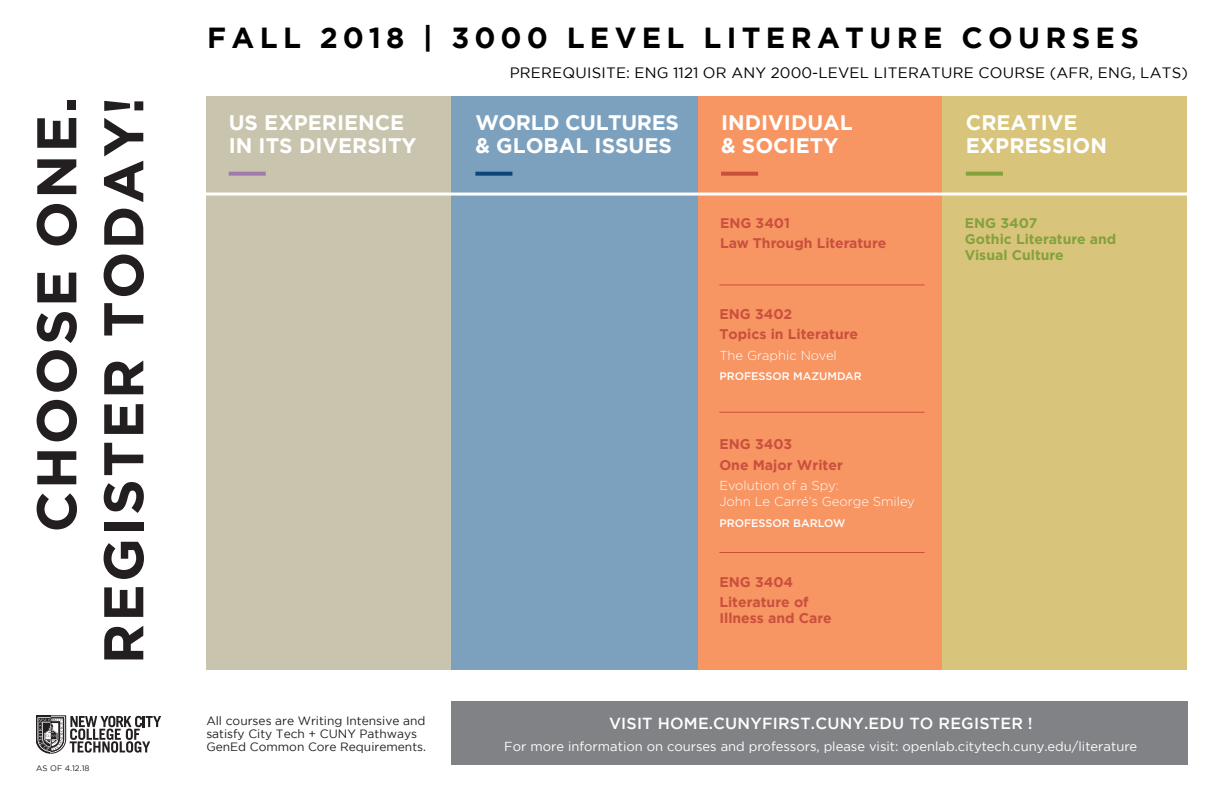
<style>
.page{position:relative;width:1224px;height:792px;background:#fff}
.page>*{position:absolute;margin:0;border:0;box-sizing:border-box;transform-origin:0 0}
.t1{font:700 55.8px "Gotham";letter-spacing:.04em;color:#231f20}
.t2{font:700 29px "Gotham";letter-spacing:.185em;color:#000}
.t3{font:700 21px "Gotham";color:#fff}
.t4{font:700 21px "Gotham";letter-spacing:-.02em;color:#fff}
.t5{font:500 16px "Gotham";letter-spacing:.015em;color:#fff}
.t6{font:15px "Gotham";letter-spacing:.015em;color:#000}
.IS_-_Course_Name{font:700 14px/16px "Gotham";color:#ca503e}
.CE_-_Course_Name{font:700 14px/16px "Gotham";color:#84a13c}
.t7{font:700 14px "Gotham";color:#ca503e}
.t8{font:13px "Gotham";color:#fff}
.Body_Copy{font:300 13px/16px "Gotham";color:#fff}
.t9{font:12px/13px "Gotham";color:#231f20}
.Professor{font:500 11px "Gotham";color:#fff}
.t10{font:8px "Gotham";letter-spacing:.005em;color:#231f20}
</style>
<div class="page">
<div style="left:206px;top:97px;width:245px;height:573px;background:#c9c4ae"></div>
<div style="left:451px;top:97px;width:247px;height:573px;background:#7ca1bf"></div>
<div style="left:698px;top:97px;width:245px;height:573px;background:#f79563"></div>
<div style="left:943px;top:97px;width:244px;height:573px;background:#d9c47c"></div>
<hr style="left:202px;top:193px;width:985px;height:3px;background:#fff">
<div style="left:451px;top:702px;width:737px;height:63px;background:#808285"></div>
<svg style="left:36px;top:716px;width:125px;height:37px"></svg>
<hr style="left:719px;top:285px;width:206px;height:1px;background:#ca503e">
<hr style="left:719px;top:412px;width:206px;height:1px;background:#ca503e">
<hr style="left:719px;top:552px;width:206px;height:1px;background:#ca503e">
<svg style="left:229px;top:172px;width:37px;height:4px"></svg>
<svg style="left:475px;top:172px;width:37px;height:4px"></svg>
<svg style="left:721px;top:172px;width:37px;height:4px"></svg>
<svg style="left:966px;top:172px;width:37px;height:4px"></svg>
<p class="t1" style="left:24px;top:532px;width:437px;rotate:-90deg">CHOOSE ONE.</p>
<p class="t1" style="left:91px;top:664px;width:569px;rotate:-90deg">REGISTER TODAY!</p>
<p class="t10" style="left:36px;top:764px;width:55px">AS OF 4.12.18</p>
<p class="t2" style="left:207px;top:21px;width:933px">FALL 2018 | 3000 LEVEL LITERATURE COURSES</p>
<p class="t6" style="left:510px;top:64px;width:680px">PREREQUISITE: ENG 1121 OR ANY 2000-LEVEL LITERATURE COURSE (AFR, ENG, LATS)</p>
<p class="t3" style="left:229px;top:111px;width:177px">US EXPERIENCE</p>
<p class="t3" style="left:229px;top:134px;width:189px">IN ITS DIVERSITY</p>
<p class="t9" style="left:206px;top:714px;width:221px">All courses are Writing Intensive and satisfy City Tech + CUNY Pathways<br>GenEd Common Core Requirements.</p>
<p class="t4" style="left:475px;top:111px;width:205px">WORLD CULTURES</p>
<p class="t3" style="left:475px;top:134px;width:198px">&amp; GLOBAL ISSUES</p>
<p class="t3" style="left:721px;top:111px;width:133px">INDIVIDUAL</p>
<p class="t3" style="left:721px;top:134px;width:119px">&amp; SOCIETY</p>
<p class="t7" style="left:720px;top:213px;width:72px">ENG 3401</p>
<p class="t7" style="left:720px;top:234px;width:168px">Law Through Literature</p>
<p class="IS_-_Course_Name" style="left:719px;top:306px;width:74px">ENG 3402</p>
<p class="IS_-_Course_Name" style="left:719px;top:326px;width:140px">Topics in Literature</p>
<p class="Body_Copy" style="left:719px;top:347px;width:119px">The Graphic Novel</p>
<p class="Professor" style="left:719px;top:369px;width:144px">PROFESSOR MAZUMDAR</p>
<p class="IS_-_Course_Name" style="left:719px;top:436px;width:74px">ENG 3403</p>
<p class="IS_-_Course_Name" style="left:719px;top:457px;width:125px">One Major Writer</p>
<p class="Body_Copy" style="left:719px;top:477px;width:197px">Evolution of a Spy:<br>John Le Carré’s George Smiley</p>
<p class="Professor" style="left:719px;top:516px;width:127px">PROFESSOR BARLOW</p>
<p class="IS_-_Course_Name" style="left:719px;top:573px;width:75px">ENG 3404</p>
<p class="IS_-_Course_Name" style="left:719px;top:594px;width:114px">Literature of<br>Illness and Care</p>
<p class="t3" style="left:966px;top:111px;width:113px">CREATIVE</p>
<p class="t3" style="left:966px;top:134px;width:143px">EXPRESSION</p>
<p class="CE_-_Course_Name" style="left:965px;top:215px;width:74px">ENG 3407</p>
<p class="CE_-_Course_Name" style="left:965px;top:231px;width:153px">Gothic Literature and<br>Visual Culture</p>
<p class="t5" style="left:609px;top:714px;width:425px">VISIT HOME.CUNYFIRST.CUNY.EDU TO REGISTER !</p>
<p class="t8" style="left:504px;top:739px;width:635px">For more information on courses and professors, please visit: openlab.citytech.cuny.edu/literature</p>
</div>
